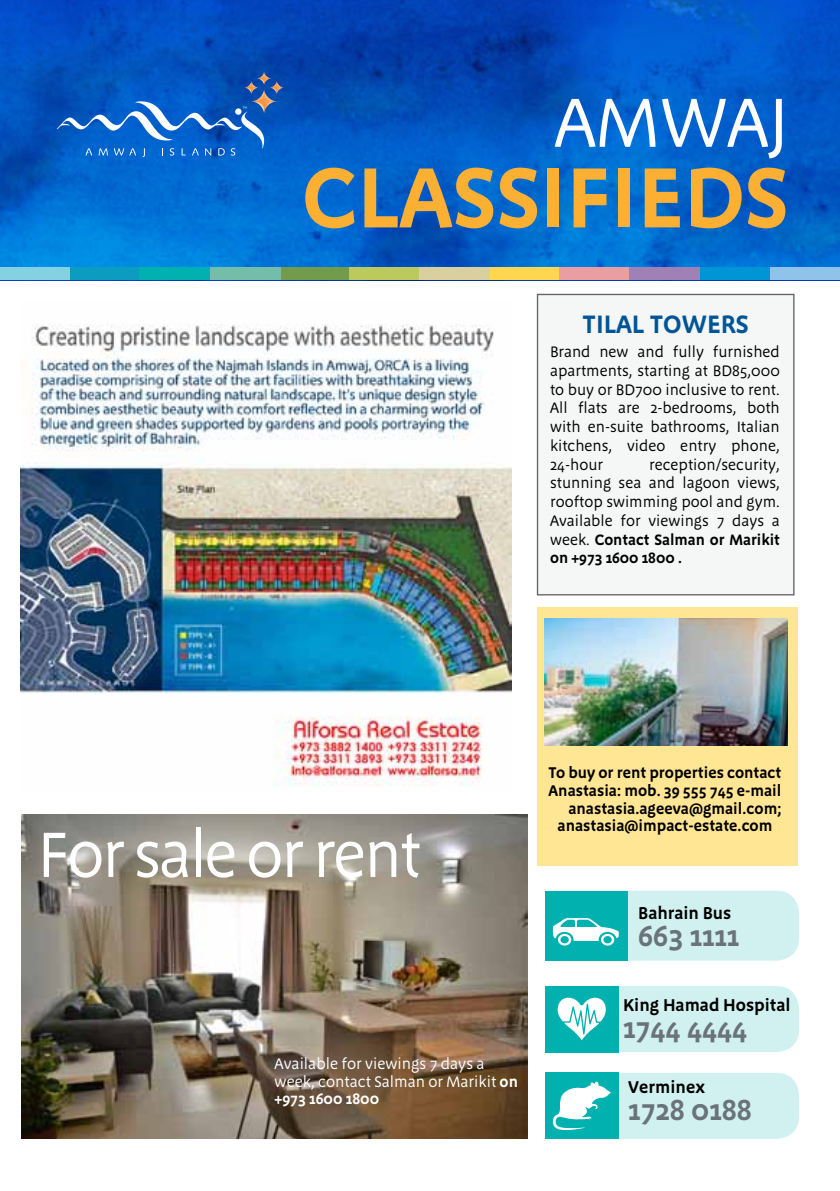
<style>
.page{position:relative;width:840px;height:1191px;background:#fff}
.page>*{position:absolute;margin:0;border:0;box-sizing:border-box;transform-origin:0 0}
.t1{font:600 88px "Megano";color:#fbb034}
.t2{font:71.6px "Megano";color:#fff}
.t3{font:66px "Megano";letter-spacing:-.04em;color:#fff}
.t4{font:600 30px "Megano";color:#6a737b}
.t5{font:600 26px "Megano";color:#005596}
.t6{font:600 17.6px "Megano";color:#000}
.t7{font:600 16px "Megano";color:#000}
.t8{font:15.8px/17.4px "Megano";color:#fff}
.t9{font:15.6px/18.8px "Megano";color:#000;text-align:justify}
.s1{font-weight:600}
</style>
<div class="page">
<div style="left:537px;top:294px;width:256px;height:301px;background:#eff0f1"></div>
<img style="left:0;top:0;width:839px;height:268px">
<div style="left:489px;top:268px;width:70px;height:12px;background:#ffd64f"></div>
<div style="left:769px;top:268px;width:70px;height:12px;background:#90c3ea"></div>
<div style="left:280px;top:268px;width:70px;height:12px;background:#729c4b"></div>
<div style="left:70px;top:268px;width:70px;height:12px;background:#0c9cc0"></div>
<div style="left:699px;top:268px;width:70px;height:12px;background:#0096d6"></div>
<div style="left:559px;top:268px;width:70px;height:12px;background:#ea9ea1"></div>
<div style="left:350px;top:268px;width:70px;height:12px;background:#bcc95d"></div>
<div style="left:0;top:268px;width:70px;height:12px;background:#84d2e1"></div>
<div style="left:140px;top:268px;width:70px;height:12px;background:#00b1b0"></div>
<div style="left:210px;top:268px;width:70px;height:12px;background:#74bea9"></div>
<div style="left:629px;top:268px;width:70px;height:12px;background:#9f81b5"></div>
<div style="left:420px;top:268px;width:69px;height:12px;background:#dacf9e"></div>
<div style="left:536px;top:607px;width:261px;height:258px;background:#ffe695"></div>
<img style="left:22px;top:814px;width:505px;height:324px">
<svg style="left:545px;top:890px;width:253px;height:70px;background:#9ae0df"></svg>
<svg style="left:545px;top:1072px;width:253px;height:66px;background:#a7e4e3"></svg>
<svg style="left:545px;top:986px;width:253px;height:66px;background:#a5e3e2"></svg>
<img style="left:21px;top:324px;width:490px;height:462px">
<svg style="left:57px;top:72px;width:227px;height:85px;background:#1867c5"></svg>
<svg style="left:255px;top:93px;width:18px;height:16px"></svg>
<img style="left:544px;top:618px;width:242px;height:127px">
<h2 class="t2" style="left:554px;top:80px;width:236px">Amwaj</h2>
<h1 class="t1" style="left:302px;top:145px;width:481px">classifiedS</h1>
<h3 class="t5" style="left:582px;top:309px;width:26px">TILAL</h3>
<h3 class="t5" style="left:649px;top:309px;width:99px">TOWERS</h3>
<p class="t9" style="left:550px;top:342px;width:231px">Brand new and fully furnished apartments, starting at BD85,000 to buy or BD700 inclusive to rent.<br>All flats are 2-bedrooms, both with en-suite bathrooms, Italian kitchens, video entry phone, 24-hour</p>
<p class="t9" style="left:550px;top:455px;width:231px;text-indent:99px">reception/security, stunning sea and lagoon views, rooftop swimming pool and gym.<br>Available for viewings 7 days a week. <span class="s1">Contact Salman or Marikit on +973 1600 1800 .</span></p>
<h3 class="t3" style="left:37px;top:815px;width:385px">For sale or rent</h3>
<p class="t8" style="left:274px;top:1055px;width:245px">Available for viewings 7 days a week, contact Salman or Marikit <span class="s1">on +973 1600 1800</span></p>
<p class="t7" style="left:548px;top:763px;width:234px">To buy or rent properties contact</p>
<p class="t7" style="left:548px;top:780px;width:234px">Anastasia: mob. 39 555 745 e-mail</p>
<p class="t7" style="left:568px;top:798px;width:214px">anastasia.ageeva@gmail.com;</p>
<p class="t7" style="left:557px;top:816px;width:216px">anastasia@impact-estate.com</p>
<p class="t6" style="left:638px;top:902px;width:94px">Bahrain Bus</p>
<h3 class="t4" style="left:638px;top:918px;width:102px">663 1111</h3>
<p class="t6" style="left:622px;top:994px;width:169px">King Hamad Hospital</p>
<h3 class="t4" style="left:622px;top:1010px;width:125px">1744 4444</h3>
<p class="t6" style="left:628px;top:1077px;width:78px">Verminex</p>
<h3 class="t4" style="left:628px;top:1092px;width:125px">1728 0188</h3>
</div>
